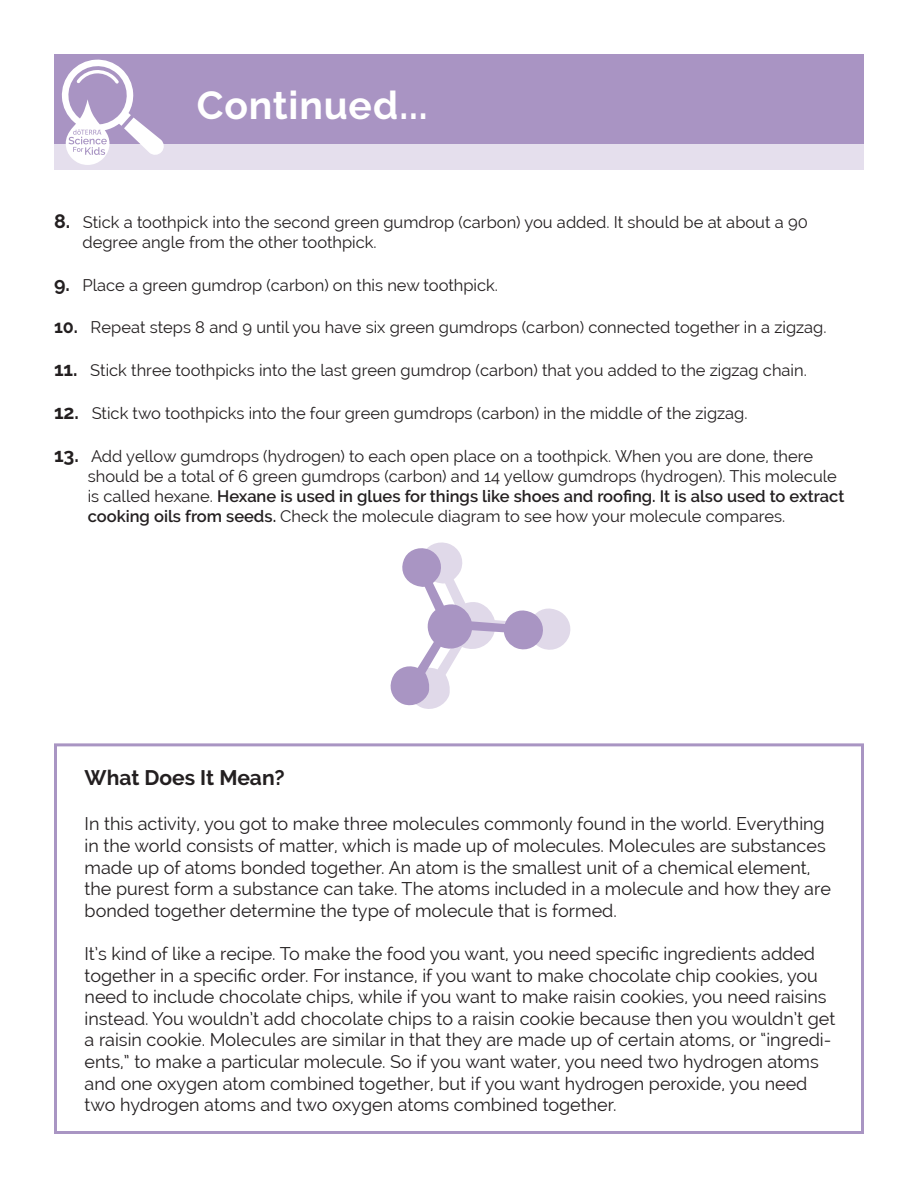
<style>
.page{position:relative;width:918px;height:1188px;background:#fff}
.page>*{position:absolute;margin:0;border:0;box-sizing:border-box;transform-origin:0 0}
.t1{font:700 39px "Raleway";letter-spacing:.02em;color:#fff}
.t2{font:700 21px "Raleway";color:#231f20}
.t3{font:18px/21.6px "Raleway";color:#231f20}
.t4{font:16.5px/19.8px "Raleway";color:#231f20}
.s1{font-weight:700;font-size:19.5px}
.s2{font-weight:700;font-size:18px}
.s3{font-weight:600}
</style>
<div class="page">
<div style="left:54px;top:743px;width:810px;height:391px;border:3px solid #a995c3"></div>
<div style="left:54px;top:144px;width:810px;height:25px;background:#e5dfed"></div>
<div style="left:54px;top:54px;width:810px;height:90px;background:#a994c3"></div>
<svg style="left:62px;top:60px;width:102px;height:105px"></svg>
<svg style="left:390px;top:542px;width:181px;height:167px"></svg>
<p class="t1" style="left:197px;top:83px;width:232px">Continued...</p>
<p class="t4" style="left:54px;top:213px;width:755px"><span class="s1">8.</span> Stick a toothpick into the second green gumdrop (carbon) you added. It should be at about a 90</p>
<p class="t4" style="left:82px;top:232px;width:296px">degree angle from the other toothpick.</p>
<p class="t4" style="left:54px;top:276px;width:445px"><span class="s1">9.</span> Place a green gumdrop (carbon) on this new toothpick.</p>
<p class="t4" style="left:54px;top:317px;width:774px"><span class="s2">10.</span> Repeat steps 8 and 9 until you have six green gumdrops (carbon) connected together in a zigzag.</p>
<p class="t4" style="left:54px;top:360px;width:754px"><span class="s1">11.</span> Stick three toothpicks into the last green gumdrop (carbon) that you added to the zigzag chain.</p>
<p class="t4" style="left:54px;top:403px;width:695px"><span class="s1">12.</span> Stick two toothpicks into the four green gumdrops (carbon) in the middle of the zigzag.</p>
<p class="t4" style="left:54px;top:447px;width:761px"><span class="s1">13.</span> Add yellow gumdrops (hydrogen) to each open place on a toothpick. When you are done, there</p>
<p class="t4" style="left:88px;top:466px;width:758px">should be a total of 6 green gumdrops (carbon) and 14 yellow gumdrops (hydrogen). This molecule is called hexane. <span class="s3">Hexane is used in glues for things like shoes and roofing. It is also used to extract cooking oils from seeds.</span> Check the molecule diagram to see how your molecule compares.</p>
<p class="t2" style="left:85px;top:766px;width:201px">What Does It Mean?</p>
<p class="t3" style="left:85px;top:813px;width:748px">In this activity, you got to make three molecules commonly found in the world. Everything in the world consists of matter, which is made up of molecules. Molecules are substances made up of atoms bonded together. An atom is the smallest unit of a chemical element, the purest form a substance can take. The atoms included in a molecule and how they are bonded together determine the type of molecule that is formed.</p>
<p class="t3" style="left:85px;top:943px;width:752px">It’s kind of like a recipe. To make the food you want, you need specific ingredients added together in a specific order. For instance, if you want to make chocolate chip cookies, you need to include chocolate chips, while if you want to make raisin cookies, you need raisins instead. You wouldn’t add chocolate chips to a raisin cookie because then you wouldn’t get a raisin cookie. Molecules are similar in that they are made up of certain atoms, or “ingredi&shy;ents,” to make a particular molecule. So if you want water, you need two hydrogen atoms and one oxygen atom combined together, but if you want hydrogen peroxide, you need two hydrogen atoms and two oxygen atoms combined together.</p>
</div>
